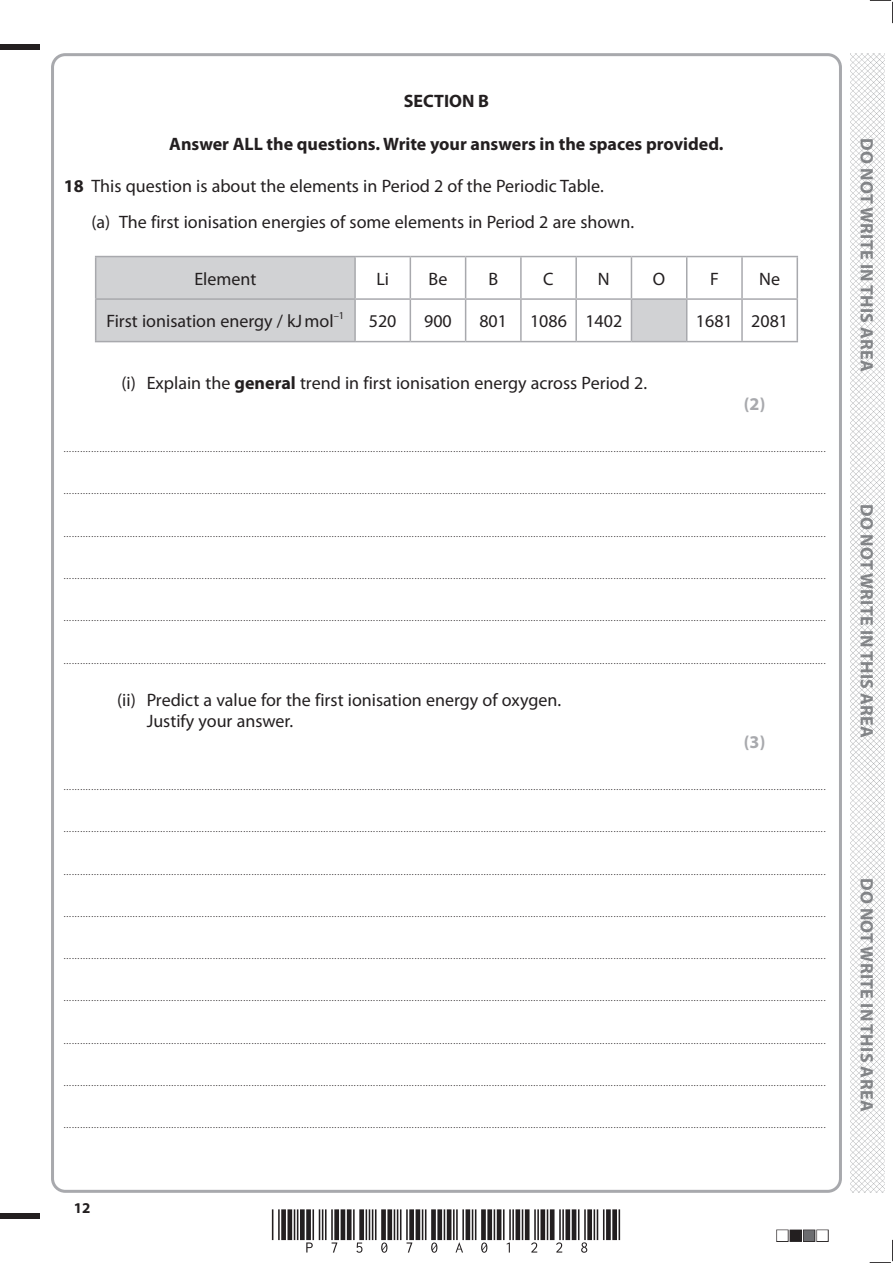
<style>
.page{position:relative;width:893px;height:1263px;background:#fff}
.page>*{position:absolute;margin:0;border:0;box-sizing:border-box;transform-origin:0 0}
.t1{font:18px/36px "Myriad Pro";color:#231f20}
.t2{font:700 18px "Myriad Pro";color:#231f20}
.t3{font:700 18px "Myriad Pro";letter-spacing:.02em;color:#808285}
.t4{font:700 18px "Myriad Pro";color:#a8a9ad}
.t5{font:700 15px "Myriad Pro";color:#231f20}
.t6{font:9px "Myriad Pro";color:#231f20}
.s1{font-weight:700}
</style>
<div class="page">
<div style="left:0;top:44px;width:40px;height:5px;background:#231f20"></div>
<div style="left:0;top:1214px;width:40px;height:5px;background:#231f20"></div>
<svg style="left:870px;top:0;width:23px;height:23px"></svg>
<svg style="left:870px;top:1240px;width:23px;height:23px"></svg>
<img style="left:850px;top:53px;width:34px;height:1140px">
<svg style="left:96px;top:257px;width:590px;height:84px"></svg>
<hr style="left:95px;top:256px;width:260px;height:1px;background:#a8a9ad">
<hr style="left:95px;top:257px;width:1px;height:41px;background:#a8a9ad">
<hr style="left:355px;top:256px;width:55px;height:1px;background:#a8a9ad">
<hr style="left:354px;top:257px;width:2px;height:41px;background:#a8a9ad">
<hr style="left:410px;top:256px;width:56px;height:1px;background:#a8a9ad">
<hr style="left:410px;top:257px;width:1px;height:41px;background:#a8a9ad">
<hr style="left:466px;top:256px;width:55px;height:1px;background:#a8a9ad">
<hr style="left:465px;top:257px;width:1px;height:41px;background:#a8a9ad">
<hr style="left:521px;top:256px;width:55px;height:1px;background:#a8a9ad">
<hr style="left:520px;top:257px;width:2px;height:41px;background:#a8a9ad">
<hr style="left:576px;top:256px;width:55px;height:1px;background:#a8a9ad">
<hr style="left:575px;top:257px;width:2px;height:41px;background:#a8a9ad">
<hr style="left:631px;top:256px;width:56px;height:1px;background:#a8a9ad">
<hr style="left:631px;top:257px;width:1px;height:41px;background:#a8a9ad">
<hr style="left:687px;top:256px;width:55px;height:1px;background:#a8a9ad">
<hr style="left:686px;top:257px;width:1px;height:41px;background:#a8a9ad">
<hr style="left:742px;top:256px;width:56px;height:1px;background:#a8a9ad">
<hr style="left:741px;top:257px;width:2px;height:41px;background:#a8a9ad">
<hr style="left:796px;top:257px;width:2px;height:41px;background:#a8a9ad">
<hr style="left:95px;top:298px;width:260px;height:2px;background:#a8a9ad">
<hr style="left:95px;top:300px;width:1px;height:41px;background:#a8a9ad">
<hr style="left:355px;top:298px;width:55px;height:2px;background:#a8a9ad">
<hr style="left:354px;top:300px;width:2px;height:41px;background:#a8a9ad">
<hr style="left:410px;top:298px;width:56px;height:2px;background:#a8a9ad">
<hr style="left:410px;top:300px;width:1px;height:41px;background:#a8a9ad">
<hr style="left:466px;top:298px;width:55px;height:2px;background:#a8a9ad">
<hr style="left:465px;top:300px;width:1px;height:41px;background:#a8a9ad">
<hr style="left:521px;top:298px;width:55px;height:2px;background:#a8a9ad">
<hr style="left:520px;top:300px;width:2px;height:41px;background:#a8a9ad">
<hr style="left:576px;top:298px;width:55px;height:2px;background:#a8a9ad">
<hr style="left:575px;top:300px;width:2px;height:41px;background:#a8a9ad">
<hr style="left:631px;top:298px;width:56px;height:2px;background:#a8a9ad">
<hr style="left:631px;top:300px;width:1px;height:41px;background:#a8a9ad">
<hr style="left:687px;top:298px;width:55px;height:2px;background:#a8a9ad">
<hr style="left:686px;top:300px;width:1px;height:41px;background:#a8a9ad">
<hr style="left:742px;top:298px;width:56px;height:2px;background:#a8a9ad">
<hr style="left:741px;top:300px;width:2px;height:41px;background:#a8a9ad">
<hr style="left:796px;top:300px;width:2px;height:41px;background:#a8a9ad">
<hr style="left:95px;top:341px;width:260px;height:1px;background:#a8a9ad">
<hr style="left:355px;top:341px;width:55px;height:1px;background:#a8a9ad">
<hr style="left:410px;top:341px;width:56px;height:1px;background:#a8a9ad">
<hr style="left:466px;top:341px;width:55px;height:1px;background:#a8a9ad">
<hr style="left:521px;top:341px;width:55px;height:1px;background:#a8a9ad">
<hr style="left:576px;top:341px;width:55px;height:1px;background:#a8a9ad">
<hr style="left:631px;top:341px;width:56px;height:1px;background:#a8a9ad">
<hr style="left:687px;top:341px;width:55px;height:1px;background:#a8a9ad">
<hr style="left:742px;top:341px;width:56px;height:1px;background:#a8a9ad">
<h1 class="t2" style="left:404px;top:89px;width:87px">SECTION B</h1>
<h1 class="t2" style="left:169px;top:132px;width:556px">Answer ALL the questions. Write your answers in the spaces provided.</h1>
<h1 class="t1" style="left:91px;top:168px;width:544px;text-indent:-28px"><span class="s1">18</span> This question is about the elements in Period 2 of the Periodic Table.<br>(a) The first ionisation energies of some elements in Period 2 are shown.</h1>
<h1 class="t1" style="left:194px;top:260px;width:64px">Element</h1>
<h1 class="t1" style="left:376px;top:260px;width:14px">Li</h1>
<h1 class="t1" style="left:429px;top:260px;width:20px">Be</h1>
<h1 class="t1" style="left:488px;top:260px;width:11px">B</h1>
<h1 class="t1" style="left:543px;top:260px;width:12px">C</h1>
<h1 class="t1" style="left:598px;top:260px;width:13px">N</h1>
<h1 class="t1" style="left:653px;top:260px;width:14px">O</h1>
<h1 class="t1" style="left:710px;top:260px;width:10px">F</h1>
<h1 class="t1" style="left:759px;top:260px;width:22px">Ne</h1>
<h1 class="t1" style="left:106px;top:303px;width:239px">First ionisation energy / kJmol<sup>–1</sup></h1>
<h1 class="t1" style="left:369px;top:303px;width:29px">520</h1>
<h1 class="t1" style="left:424px;top:303px;width:29px">900</h1>
<h1 class="t1" style="left:479px;top:303px;width:29px">801</h1>
<h1 class="t1" style="left:530px;top:303px;width:94px">1086 1402</h1>
<h1 class="t1" style="left:696px;top:303px;width:94px">1681 2081</h1>
<h1 class="t1" style="left:121px;top:365px;width:527px">(i) Explain the <span class="s1">general</span> trend in first ionisation energy across Period 2.</h1>
<h1 class="t4" style="left:744px;top:392px;width:23px">(2)</h1>
<p class="t6" style="left:64px;top:444px;width:763px">....................................................................................................................................................................................................................................................................................</p>
<p class="t6" style="left:64px;top:486px;width:763px">....................................................................................................................................................................................................................................................................................</p>
<p class="t6" style="left:64px;top:528px;width:763px">....................................................................................................................................................................................................................................................................................</p>
<p class="t6" style="left:64px;top:570px;width:763px">....................................................................................................................................................................................................................................................................................</p>
<p class="t6" style="left:64px;top:613px;width:763px">....................................................................................................................................................................................................................................................................................</p>
<p class="t6" style="left:64px;top:655px;width:763px">....................................................................................................................................................................................................................................................................................</p>
<h1 class="t1" style="left:147px;top:689px;width:416px;line-height:21px;text-indent:-30px">(ii) Predict a value for the first ionisation energy of oxygen.<br>Justify your answer.</h1>
<h1 class="t4" style="left:744px;top:730px;width:23px">(3)</h1>
<p class="t6" style="left:64px;top:781px;width:763px">....................................................................................................................................................................................................................................................................................</p>
<p class="t6" style="left:64px;top:824px;width:763px">....................................................................................................................................................................................................................................................................................</p>
<p class="t6" style="left:64px;top:866px;width:763px">....................................................................................................................................................................................................................................................................................</p>
<p class="t6" style="left:64px;top:908px;width:763px">....................................................................................................................................................................................................................................................................................</p>
<p class="t6" style="left:64px;top:950px;width:763px">....................................................................................................................................................................................................................................................................................</p>
<p class="t6" style="left:64px;top:993px;width:763px">....................................................................................................................................................................................................................................................................................</p>
<p class="t6" style="left:64px;top:1035px;width:763px">....................................................................................................................................................................................................................................................................................</p>
<p class="t6" style="left:64px;top:1077px;width:763px">....................................................................................................................................................................................................................................................................................</p>
<p class="t6" style="left:64px;top:1120px;width:763px">....................................................................................................................................................................................................................................................................................</p>
<h2 class="t5" style="left:74px;top:1198px;width:18px">12</h2>
<h1 class="t3" style="left:878px;top:138px;width:235px;rotate:90deg">DO NOT WRITE IN THIS AREA</h1>
<h1 class="t3" style="left:878px;top:504px;width:235px;rotate:90deg">DO NOT WRITE IN THIS AREA</h1>
<h1 class="t3" style="left:878px;top:878px;width:235px;rotate:90deg">DO NOT WRITE IN THIS AREA</h1>
</div>
